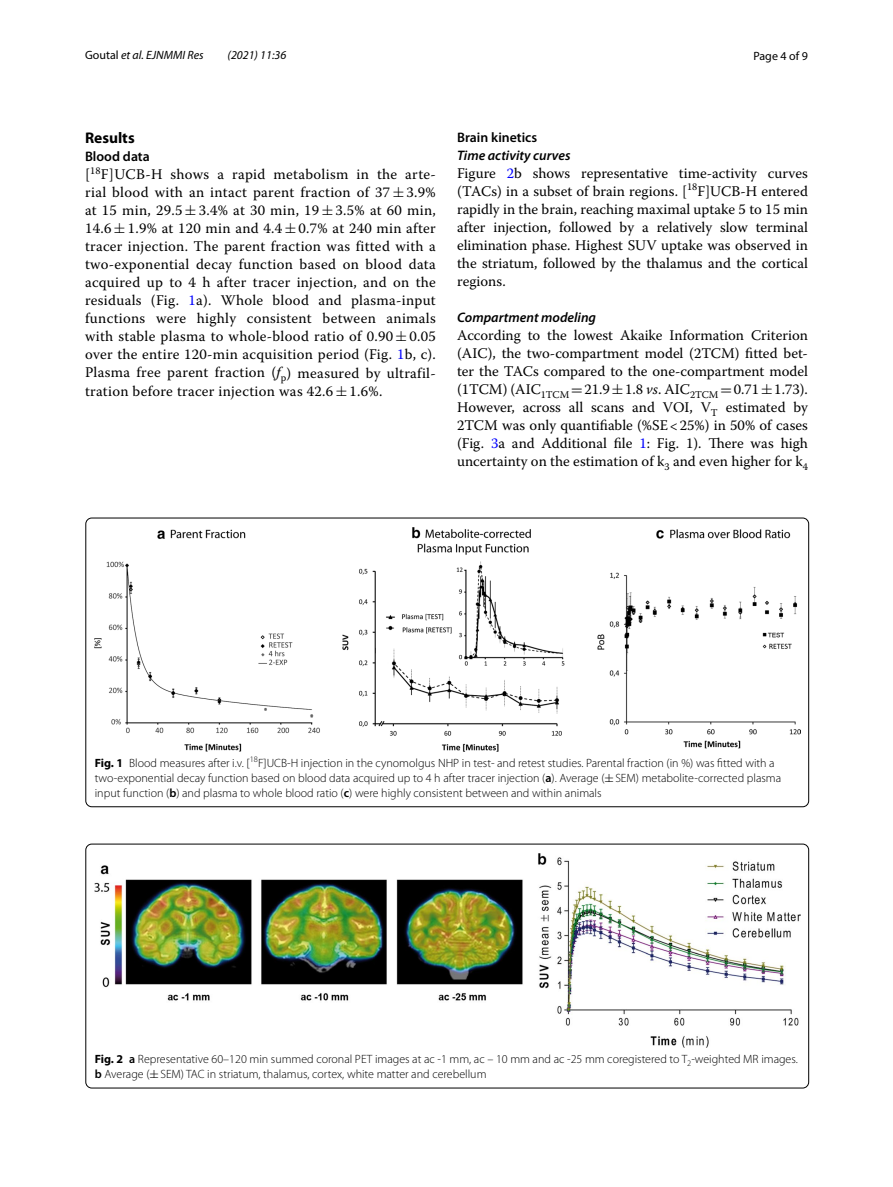
<style>
.page{position:relative;width:893px;height:1187px;background:#fff}
.page>*{position:absolute;margin:0;border:0;box-sizing:border-box;transform-origin:0 0}
.t1{font:700 15.45px "Myriad Pro";color:#000}
.t2{font:14.7px/18px "Warnock Pro";color:#000;text-align:justify}
.t3{font:italic 600 13.8px "Myriad Pro";color:#000}
.t4{font:600 13.8px "Myriad Pro";color:#000}
.t5{font:300 12px/15px "Myriad Pro";color:#000}
.t6{font:italic 12px "Myriad Pro";color:#000}
.t7{font:12px "Myriad Pro";color:#000}
.s1{font-style:normal}
.s2{font-family:"MTSY"}
.s3{color:#00f}
.s4{font-style:italic}
.s5{font-weight:700}
.s6{font-weight:600}
.s7{font-family:"MTSY";font-weight:400}
</style>
<div class="page">
<img style="left:94px;top:527px;width:706px;height:224px">
<img style="left:94px;top:853px;width:706px;height:194px">
<div style="left:86px;top:843px;width:723px;height:245px;border:1px solid #000;border-radius:6px"></div>
<p class="t6" style="left:85px;top:48px;width:120px"><span class="s1">Goutal</span> et al. EJNMMI Res</p>
<p class="t6" style="left:228px;top:48px;width:60px">(2021) 11:36</p>
<p class="t7" style="left:753px;top:48px;width:56px">Page 4 of 9</p>
<p class="t1" style="left:85px;top:128px;width:51px">Results</p>
<p class="t4" style="left:85px;top:148px;width:66px">Blood data</p>
<p class="t2" style="left:85px;top:165px;width:352px">[<sup>18</sup>F]UCB-H shows a rapid metabolism in the arte&shy;rial blood with an intact parent fraction of 37 <span class="s2">±</span> 3.9% at 15 min, 29.5 <span class="s2">±</span> 3.4% at 30 min, 19 <span class="s2">±</span> 3.5% at 60 min, 14.6 <span class="s2">±</span> 1.9% at 120 min and 4.4 <span class="s2">±</span> 0.7% at 240 min after tracer injection. The parent fraction was fitted with a two-exponential decay function based on blood data acquired up to 4 h after tracer injection, and on the residuals (Fig. <span class="s3">1</span>a). Whole blood and plasma-input functions were highly consistent between animals with stable plasma to whole-blood ratio of 0.90 <span class="s2">±</span> 0.05 over the entire 120-min acquisition period (Fig. <span class="s3">1</span>b, c).<br>Plasma free parent fraction (<span class="s4">f</span><sub>p</sub>) measured by ultrafil&shy;tration before tracer injection was 42.6 <span class="s2">±</span> 1.6%.</p>
<p class="t4" style="left:457px;top:129px;width:82px">Brain kinetics</p>
<p class="t3" style="left:457px;top:147px;width:115px">Time activity curves</p>
<p class="t2" style="left:457px;top:164px;width:352px">Figure <span class="s3">2</span>b shows representative time-activity curves (TACs) in a subset of brain regions. [<sup>18</sup>F]UCB-H entered rapidly in the brain, reaching maximal uptake 5 to 15 min after injection, followed by a relatively slow terminal elimination phase. Highest SUV uptake was observed in the striatum, followed by the thalamus and the cortical regions.</p>
<p class="t3" style="left:457px;top:309px;width:140px">Compartment modeling</p>
<p class="t2" style="left:457px;top:326px;width:352px">According to the lowest Akaike Information Criterion (AIC), the two-compartment model (2TCM) fitted bet&shy;ter the TACs compared to the one-compartment model (1TCM) (AIC<sub>1TCM</sub> <span class="s2">=</span>21.9<span class="s2">±</span>1.8 <span class="s4">vs</span>. AIC<sub>2TCM</sub> <span class="s2">=</span>0.71<span class="s2">±</span>1.73).<br>However, across all scans and VOI, V<sub>T</sub> estimated by 2TCM was only quantifiable (%SE&lt;25%) in 50% of cases (Fig. <span class="s3">3</span>a and Additional file <span class="s3">1</span>: Fig. 1). There was high uncertainty on the estimation of k<sub>3</sub> and even higher for k<sub>4</sub></p>
<p class="t5" style="left:95px;top:755px;width:688px"><span class="s5">Fig. 1</span> Blood measures after i.v. [<sup>18</sup>F]UCB-H injection in the cynomolgus NHP in test- and retest studies. Parental fraction (in %) was fitted with a two-exponential decay function based on blood data acquired up to 4 h after tracer injection (<span class="s6">a</span>). Average (<span class="s7">±</span>SEM) metabolite-corrected plasma input function (<span class="s6">b</span>) and plasma to whole blood ratio (<span class="s6">c</span>) were highly consistent between and within animals</p>
<p class="t5" style="left:95px;top:1051px;width:705px"><span class="s5">Fig. 2</span> <span class="s6">a</span> Representative 60–120 min summed coronal PET images at ac -1 mm, ac – 10 mm and ac -25 mm coregistered to T<sub>2</sub>-weighted MR images. <span class="s6">b</span> Average (<span class="s7">±</span>SEM) TAC in striatum, thalamus, cortex, white matter and cerebellum</p>
</div>
